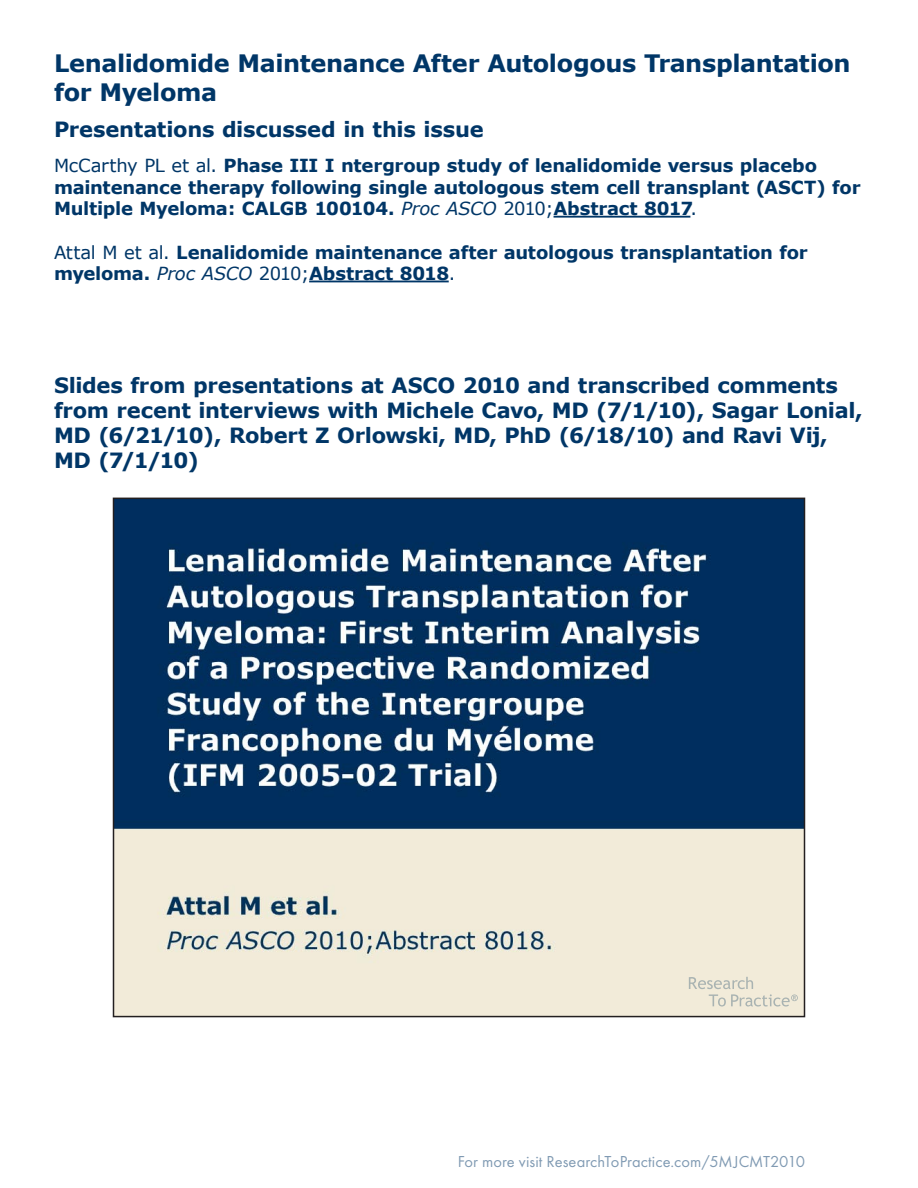
<style>
.page{position:relative;width:918px;height:1188px;background:#fff}
.page>*{position:absolute;margin:0;border:0;box-sizing:border-box;transform-origin:0 0}
.t1{font:700 24px/28.8px "Verdana";letter-spacing:-.015em;color:#003667}
.t2{font:700 21px/25.2px "Verdana";letter-spacing:-.015em;color:#003667}
.t3{font:700 18px/21.6px "Verdana";letter-spacing:-.015em;color:#003667}
.t4{font:16.5px "Futura T";letter-spacing:.005em;color:#003667}
.s1{font-weight:400}
.s2{font-weight:400;font-style:italic}
</style>
<div class="page">
<img style="left:116px;top:501px;width:686px;height:513px">
<div style="left:113px;top:498px;width:692px;height:519px;border:2px solid #231f20"></div>
<hr style="left:554px;top:216px;width:136px;height:2px;background:#003667">
<hr style="left:309px;top:281px;width:140px;height:1px;background:#003667">
<svg style="left:689px;top:977px;width:109px;height:30px"></svg>
<h1 class="t1" style="left:54px;top:49px;width:798px">Lenalidomide Maintenance After Autologous Transplantation for Myeloma</h1>
<p class="t2" style="left:54px;top:117px;width:431px">Presentations discussed in this issue</p>
<p class="t3" style="left:54px;top:155px;width:808px"><span class="s1">McCarthy PL et al.</span> Phase III I ntergroup study of lenalidomide versus placebo maintenance therapy following single autologous stem cell transplant (ASCT) for<br>Multiple Myeloma: CALGB 100104. <span class="s2">Proc ASCO</span> <span class="s1">2010;</span>Abstract 8017<span class="s1">.</span></p>
<p class="t3" style="left:54px;top:241px;width:755px"><span class="s1">Attal M et al.</span> Lenalidomide maintenance after autologous transplantation for myeloma. <span class="s2">Proc ASCO</span> <span class="s1">2010;</span>Abstract 8018<span class="s1">.</span></p>
<p class="t2" style="left:54px;top:372px;width:810px">Slides from presentations at ASCO 2010 and transcribed comments from recent interviews with Michele Cavo, MD (7/1/10), Sagar Lonial, MD (6/21/10), Robert Z Orlowski, MD, PhD (6/18/10) and Ravi Vij, MD (7/1/10)</p>
<p class="t4" style="left:457px;top:1152px;width:349px">For more visit ResearchToPractice.com/5MJCMT2010</p>
</div>
